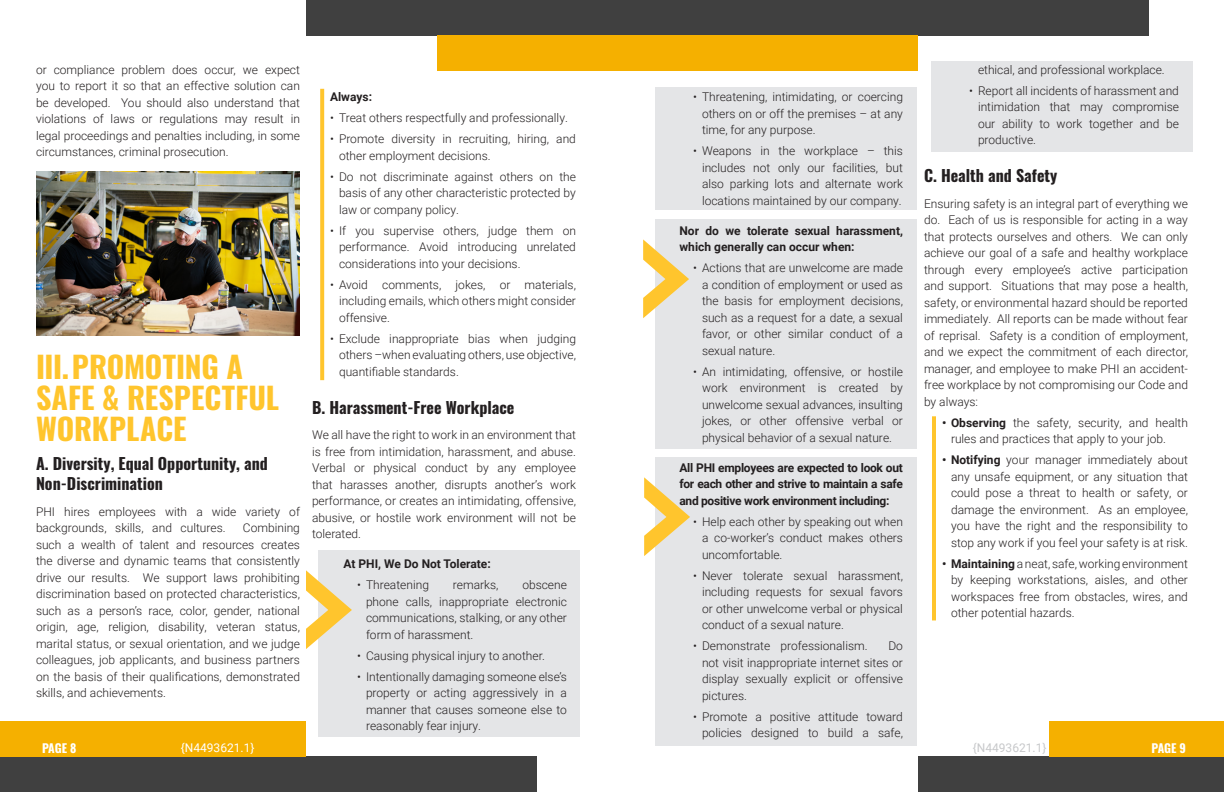
<style>
.page{position:relative;width:1224px;height:792px;background:#fff}
.page>*{position:absolute;margin:0;border:0;box-sizing:border-box;transform-origin:0 0}
.t1{font:700 30px/31.1px "Oswald";color:#ffc52d}
.t2{font:700 16px/20px "Oswald";color:#231f20}
.t3{font:300 12px/16.5px "Roboto";color:#231f20;text-align:justify}
.t4{font:700 12px/16.5px "Roboto";color:#231f20}
.t5{font:12px "Roboto";color:#fff}
.t6{font:12px "Roboto";color:#c7c8ca}
.t7{font:700 12px "Oswald";letter-spacing:-.015em;color:#fff}
.s1{font-weight:700}
</style>
<div class="page">
<div style="left:306px;top:0;width:306px;height:36px;background:#404040"></div>
<div style="left:437px;top:36px;width:175px;height:35px;background:#f5b000"></div>
<div style="left:931px;top:61px;width:262px;height:91px;background:#e4e5e7"></div>
<div style="left:655px;top:219px;width:262px;height:230px;background:#e4e5e7"></div>
<svg style="left:643px;top:239px;width:46px;height:79px"></svg>
<div style="left:655px;top:457px;width:262px;height:289px;background:#e4e5e7"></div>
<svg style="left:644px;top:477px;width:46px;height:79px"></svg>
<div style="left:655px;top:88px;width:262px;height:122px;background:#e4e5e7"></div>
<div style="left:318px;top:550px;width:262px;height:187px;background:#e4e5e7"></div>
<svg style="left:306px;top:570px;width:46px;height:79px"></svg>
<div style="left:0;top:756px;width:536px;height:36px;background:#404040"></div>
<div style="left:0;top:721px;width:306px;height:35px;background:#f5b000"></div>
<div style="left:918px;top:756px;width:306px;height:36px;background:#404040"></div>
<div style="left:1049px;top:721px;width:175px;height:35px;background:#f5b000"></div>
<div style="left:612px;top:0;width:536px;height:36px;background:#404040"></div>
<div style="left:612px;top:36px;width:306px;height:35px;background:#f5b000"></div>
<svg style="left:320px;top:89px;width:4px;height:291px"></svg>
<hr style="left:932px;top:416px;width:4px;height:204px;background:#ffc52d">
<img style="left:36px;top:171px;width:264px;height:165px">
<p class="t3" style="left:36px;top:61px;width:266px">or compliance problem does occur, we expect you to report it so that an effective solution can be developed. You should also understand that violations of laws or regulations may result in legal proceedings and penalties including, in some circumstances, criminal prosecution.</p>
<p class="t1" style="left:36px;top:353px;width:245px">III.PROMOTING A<br>SAFE &amp; RESPECTFUL<br>WORKPLACE</p>
<p class="t2" style="left:36px;top:455px;width:233px">A. Diversity, Equal Opportunity, and<br>Non-Discrimination</p>
<p class="t3" style="left:36px;top:503px;width:265px">PHI hires employees with a wide variety of backgrounds, skills, and cultures.</p>
<p class="t3" style="left:36px;top:519px;width:266px;text-indent:207px">Combining such a wealth of talent and resources creates the diverse and dynamic teams that consistently drive our results. We support laws prohibiting discrimination based on protected characteristics, such as a person’s race, color, gender, national origin, age, religion, disability, veteran status, marital status, or sexual orientation, and we judge colleagues, job applicants, and business partners on the basis of their qualifications, demonstrated skills, and achievements.</p>
<p class="t4" style="left:330px;top:88px;width:44px">Always:</p>
<p class="t3" style="left:330px;top:109px;width:239px">• Treat others respectfully and professionally.</p>
<p class="t3" style="left:339px;top:130px;width:239px;text-indent:-9px">• Promote diversity in recruiting, hiring, and other employment decisions.</p>
<p class="t3" style="left:339px;top:168px;width:238px;text-indent:-9px">• Do not discriminate against others on the basis of any other characteristic protected by law or company policy.</p>
<p class="t3" style="left:339px;top:222px;width:238px;text-indent:-9px">• If you supervise others, judge them on performance. Avoid introducing unrelated considerations into your decisions.</p>
<p class="t3" style="left:339px;top:276px;width:238px;text-indent:-9px">• Avoid comments, jokes, or materials, including emails, which others might consider offensive.</p>
<p class="t3" style="left:339px;top:330px;width:239px;text-indent:-9px">• Exclude inappropriate bias when judging others –when evaluating others, use objective, quantifiable standards.</p>
<p class="t2" style="left:312px;top:398px;width:204px">B. Harassment-Free Workplace</p>
<p class="t3" style="left:312px;top:426px;width:266px">We all have the right to work in an environment that is free from intimidation, harassment, and abuse.<br>Verbal or physical conduct by any employee that harasses another, disrupts another’s work performance, or creates an intimidating, offensive, abusive, or hostile work environment will not be tolerated.</p>
<p class="t4" style="left:344px;top:555px;width:149px">At PHI, We Do Not Tolerate:</p>
<p class="t3" style="left:357px;top:576px;width:73px">• Threatening</p>
<p class="t3" style="left:453px;top:576px;width:47px">remarks,</p>
<p class="t3" style="left:366px;top:576px;width:202px;text-indent:156px">obscene phone calls, inappropriate electronic communications, stalking, or any other form of harassment.</p>
<p class="t3" style="left:357px;top:647px;width:189px">• Causing physical injury to another.</p>
<p class="t3" style="left:366px;top:668px;width:203px;text-indent:-9px">• Intentionally damaging someone else’s property or acting aggressively in a manner that causes someone else to reasonably fear injury.</p>
<p class="t3" style="left:702px;top:88px;width:202px;text-indent:-9px">• Threatening, intimidating, or coercing others on or off the premises – at any time, for any purpose.</p>
<p class="t3" style="left:702px;top:142px;width:202px;text-indent:-9px">• Weapons in the workplace – this includes not only our facilities, but also parking lots and alternate work locations maintained by our company.</p>
<p class="t4" style="left:680px;top:222px;width:225px">Nor do we tolerate sexual harassment, which generally can occur when:</p>
<p class="t3" style="left:702px;top:259px;width:203px;text-indent:-9px">• Actions that are unwelcome are made a condition of employment or used as the basis for employment decisions, such as a request for a date, a sexual favor, or other similar conduct of a sexual nature.</p>
<p class="t3" style="left:702px;top:363px;width:202px;text-indent:-9px">• An intimidating, offensive, or hostile work environment is created by unwelcome sexual advances, insulting jokes, or other offensive verbal or physical behavior of a sexual nature.</p>
<p class="t4" style="left:680px;top:459px;width:225px;text-align:justify">All PHI employees are expected to look out for each other and strive to maintain a safe and positive work environment including:</p>
<p class="t3" style="left:702px;top:513px;width:202px;text-indent:-9px">• Help each other by speaking out when a co-worker’s conduct makes others uncomfortable.</p>
<p class="t3" style="left:702px;top:567px;width:202px;text-indent:-9px">• Never tolerate sexual harassment, including requests for sexual favors or other unwelcome verbal or physical conduct of a sexual nature.</p>
<p class="t3" style="left:693px;top:637px;width:176px">• Demonstrate professionalism.</p>
<p class="t3" style="left:702px;top:637px;width:203px;text-indent:186px">Do not visit inappropriate internet sites or display sexually explicit or offensive pictures.</p>
<p class="t3" style="left:693px;top:708px;width:212px;text-align:right">• Promote a positive attitude toward policies designed to build a safe,</p>
<p class="t3" style="left:978px;top:61px;width:188px">ethical, and professional workplace.</p>
<p class="t3" style="left:978px;top:82px;width:202px;text-indent:-9px">• Report all incidents of harassment and intimidation that may compromise our ability to work together and be productive.</p>
<p class="t2" style="left:924px;top:167px;width:135px">C. Health and Safety</p>
<p class="t3" style="left:924px;top:195px;width:266px">Ensuring safety is an integral part of everything we do. Each of us is responsible for acting in a way that protects ourselves and others. We can only achieve our goal of a safe and healthy workplace through every employee’s active participation and support. Situations that may pose a health, safety, or environmental hazard should be reported immediately. All reports can be made without fear of reprisal. Safety is a condition of employment, and we expect the commitment of each director, manager, and employee to make PHI an accident&shy;free workplace by not compromising our Code and by always:</p>
<p class="t3" style="left:951px;top:414px;width:239px;text-indent:-9px"><span class="s1">• Observing</span> the safety, security, and health rules and practices that apply to your job.</p>
<p class="t3" style="left:951px;top:451px;width:238px;text-indent:-9px"><span class="s1">• Notifying</span> your manager immediately about any unsafe equipment, or any situation that could pose a threat to health or safety, or damage the environment. As an employee, you have the right and the responsibility to stop any work if you feel your safety is at risk.</p>
<p class="t3" style="left:951px;top:555px;width:238px;text-indent:-9px"><span class="s1">• Maintaining</span> a neat, safe, working environment by keeping workstations, aisles, and other workspaces free from obstacles, wires, and other potential hazards.</p>
<p class="t7" style="left:42px;top:742px;width:36px">PAGE 8</p>
<p class="t5" style="left:181px;top:739px;width:75px">{N4493621.1}</p>
<p class="t6" style="left:973px;top:739px;width:75px">{N4493621.1}</p>
<p class="t7" style="left:1151px;top:742px;width:36px">PAGE 9</p>
</div>
